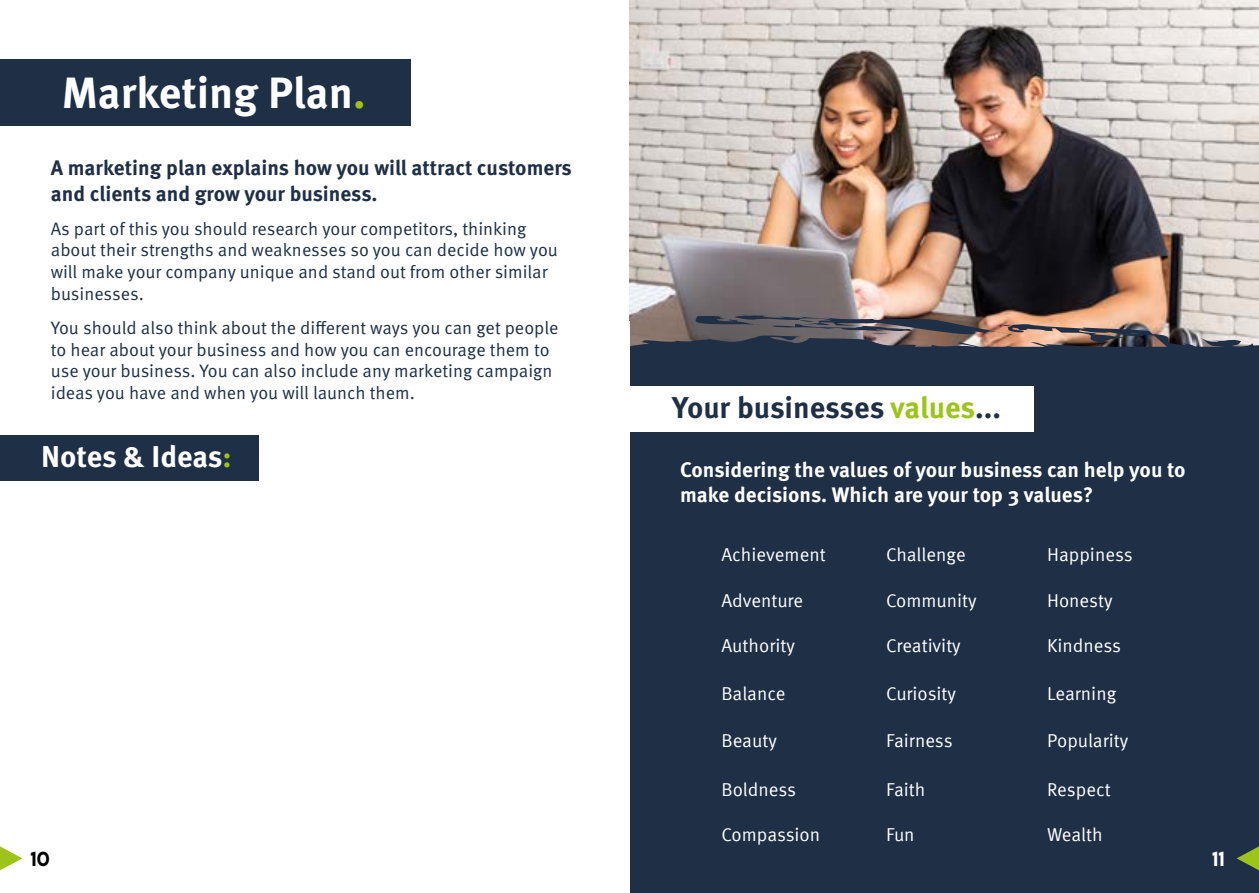
<style>
.page{position:relative;width:1259px;height:893px;background:#fff}
.page>*{position:absolute;margin:0;border:0;box-sizing:border-box;transform-origin:0 0}
.t1{font:700 43.8px "Meta Pro";color:#fff}
.t2{font:700 30px "Meta Pro";letter-spacing:-.005em;color:#1e2f46}
.t3{font:700 30px "Meta Pro";letter-spacing:-.005em;color:#fff}
.t4{font:700 21px/25.2px "Meta Pro";letter-spacing:-.005em;color:#fff}
.t5{font:700 21px/25.2px "Meta Pro";color:#1e2f46}
.t6{font:18.6px "Meta Pro";color:#fff}
.t7{font:18px/21.6px "Meta Pro Norm";color:#1e2f46}
.t8{font:500 18px "LEMONMILK";color:#000}
.t9{font:500 18px "LEMONMILK";color:#fff}
.s1{color:#9dc41a}
</style>
<div class="page">
<svg style="left:0;top:846px;width:22px;height:24px"></svg>
<img style="left:629px;top:0;width:630px;height:324px">
<div style="left:630px;top:324px;width:629px;height:569px;background:#1e2f46"></div>
<svg style="left:713px;top:692px;width:42px;height:5px"></svg>
<svg style="left:1082px;top:698px;width:12px;height:4px"></svg>
<svg style="left:1160px;top:691px;width:12px;height:1px"></svg>
<svg style="left:1222px;top:697px;width:18px;height:1px"></svg>
<img style="left:692px;top:315px;width:320px;height:23px">
<svg style="left:630px;top:334px;width:6px;height:4px"></svg>
<div style="left:0;top:60px;width:411px;height:66px;background:#1e2f46"></div>
<div style="left:0;top:435px;width:258px;height:46px;background:#1e2f46"></div>
<svg style="left:1236px;top:846px;width:23px;height:24px"></svg>
<div style="left:629px;top:386px;width:404px;height:46px;background:#fff"></div>
<h1 class="t1" style="left:62px;top:58px;width:305px">Marketing Plan<span class="s1">.</span></h1>
<p class="t5" style="left:51px;top:154px;width:522px">A marketing plan explains how you will attract customers and clients and grow your business.</p>
<p class="t7" style="left:51px;top:217px;width:508px">As part of this you should research your competitors, thinking about their strengths and weaknesses so you can decide how you will make your company unique and stand out from other similar businesses.</p>
<p class="t7" style="left:51px;top:316px;width:509px">You should also think about the different ways you can get people to hear about your business and how you can encourage them to use your business. You can also include any marketing campaign ideas you have and when you will launch them.</p>
<h2 class="t3" style="left:41px;top:433px;width:192px">Notes &amp; Ideas<span class="s1">:</span></h2>
<p class="t8" style="left:31px;top:847px;width:21px">10</p>
<h2 class="t2" style="left:672px;top:385px;width:331px">Your businesses <span class="s1">values</span>...</h2>
<p class="t4" style="left:680px;top:456px;width:507px">Considering the values of your business can help you to make decisions. Which are your top 3 values?</p>
<p class="t6" style="left:721px;top:541px;width:106px">Achievement</p>
<p class="t6" style="left:721px;top:586px;width:83px">Adventure</p>
<p class="t6" style="left:721px;top:632px;width:75px">Authority</p>
<p class="t6" style="left:721px;top:679px;width:66px">Balance</p>
<p class="t6" style="left:721px;top:727px;width:57px">Beauty</p>
<p class="t6" style="left:886px;top:541px;width:81px">Challenge</p>
<p class="t6" style="left:886px;top:586px;width:92px">Community</p>
<p class="t6" style="left:886px;top:632px;width:76px">Creativity</p>
<p class="t6" style="left:886px;top:679px;width:72px">Curiosity</p>
<p class="t6" style="left:886px;top:727px;width:68px">Fairness</p>
<p class="t6" style="left:1047px;top:541px;width:87px">Happiness</p>
<p class="t6" style="left:1047px;top:586px;width:67px">Honesty</p>
<p class="t6" style="left:1047px;top:632px;width:76px">Kindness</p>
<p class="t6" style="left:1047px;top:679px;width:71px">Learning</p>
<p class="t6" style="left:1047px;top:727px;width:83px">Popularity</p>
<p class="t6" style="left:721px;top:775px;width:76px">Boldness</p>
<p class="t6" style="left:886px;top:775px;width:41px">Faith</p>
<p class="t6" style="left:1047px;top:775px;width:65px">Respect</p>
<p class="t6" style="left:721px;top:820px;width:100px">Compassion</p>
<p class="t6" style="left:886px;top:820px;width:30px">Fun</p>
<p class="t6" style="left:1047px;top:820px;width:57px">Wealth</p>
<p class="t9" style="left:1212px;top:847px;width:14px">11</p>
</div>
